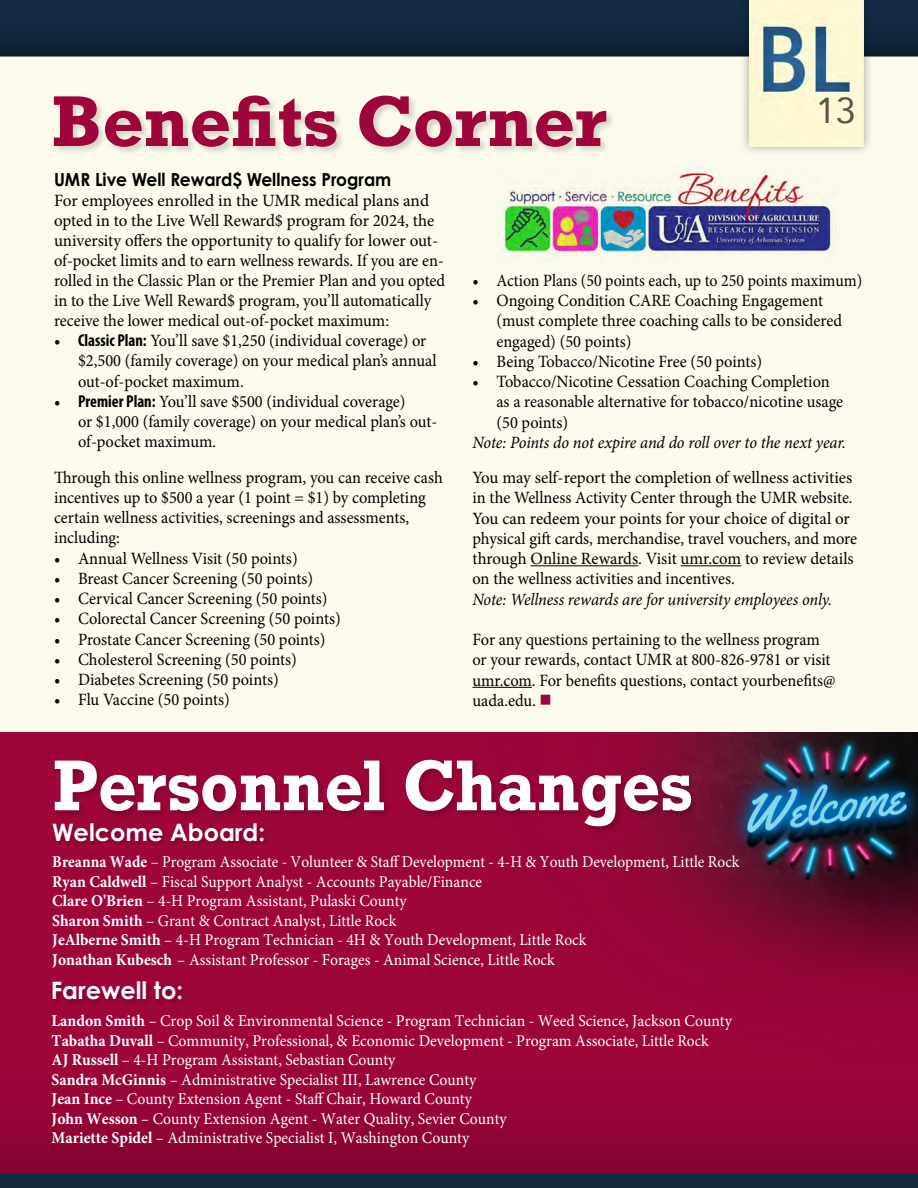
<style>
.page{position:relative;width:918px;height:1188px;background:#fbfaed}
.page>*{position:absolute;margin:0;border:0;box-sizing:border-box;transform-origin:0 0}
.t1{font:700 67.5px "Rockwell";color:#fff;scale:.93 1}
.t2{font:700 67.35px "Rockwell";color:#9d053b}
.t3{font:36px "Avenir";color:#5e514e}
.t4{font:700 24px "Century Gothic Pro";color:#fff}
.t5{font:700 18px "Century Gothic Pro";color:#000;scale:.95 1}
.t6{font:17.25px/20.2px "Minion Pro";color:#000;scale:.95 1}
.t7{font:17.25px/20.1px "Minion Pro";color:#000}
.t8{font:italic 17.25px "Minion Pro";letter-spacing:-.01em;color:#000;scale:.95 1}
.t9{font:16.5px/19.5px "Minion Pro";color:#fff;scale:.93 1}
.s1{font-family:"Myriad Pro";font-weight:700;font-stretch:condensed}
.s2{color:#9d053b}
.s3{font-weight:700}
</style>
<div class="page">
<div style="left:0;top:732px;width:918px;height:442px;background:#9d053b"></div>
<div style="left:0;top:0;width:918px;height:56px;background:linear-gradient(to bottom,#132f49,#0d2032)"></div>
<svg style="left:0;top:1123px;width:918px;height:51px"></svg>
<div style="left:0;top:1174px;width:918px;height:14px;background:#132c3d"></div>
<img style="left:628px;top:732px;width:290px;height:257px">
<div style="left:52px;top:822px;width:218px;height:25px;background:#910436"></div>
<div style="left:52px;top:980px;width:135px;height:26px;background:#000;opacity:.2"></div>
<div style="left:53px;top:758px;width:646px;height:77px;background:#000;opacity:.2"></div>
<div style="left:52px;top:94px;width:563px;height:62px;background:#000;opacity:.15"></div>
<hr style="left:531px;top:565px;width:107px;height:1px;background:#000">
<hr style="left:681px;top:565px;width:60px;height:1px;background:#000">
<hr style="left:472px;top:687px;width:60px;height:1px;background:#000">
<img style="left:499px;top:169px;width:334px;height:93px">
<div style="left:739px;top:0;width:135px;height:157px;background:#000;opacity:.35"></div>
<img style="left:749px;top:0;width:115px;height:147px">
<h2 class="t2" style="left:51px;top:78px;width:558px">Benefits Corner</h2>
<p class="t5" style="left:54px;top:168px;width:357px">UMR Live Well Reward$ Wellness Program</p>
<p class="t7" style="left:54px;top:190px;width:393px">For employees enrolled in the UMR medical plans and opted in to the Live Well Reward$ program for 2024, the university offers the opportunity to qualify for lower out&shy;of-pocket limits and to earn wellness rewards. If you are en&shy;rolled in the Classic Plan or the Premier Plan and you opted in to the Live Well Reward$ program, you’ll automatically receive the lower medical out-of-pocket maximum:</p>
<p class="t6" style="left:78px;top:330px;width:379px;text-indent:-24px">• <span class="s1">Classic Plan:</span> You’ll save $1,250 (individual coverage) or $2,500 (family coverage) on your medical plan’s annual out-of-pocket maximum.</p>
<p class="t6" style="left:78px;top:391px;width:380px;text-indent:-24px">• <span class="s1">Premier Plan:</span> You’ll save $500 (individual coverage)<br>or $1,000 (family coverage) on your medical plan’s out&shy;of-pocket maximum.</p>
<p class="t6" style="left:54px;top:467px;width:411px">Through this online wellness program, you can receive cash incentives up to $500 a year (1 point = $1) by completing certain wellness activities, screenings and assessments, including:</p>
<p class="t6" style="left:54px;top:548px;width:258px">• Annual Wellness Visit (50 points)</p>
<p class="t6" style="left:54px;top:568px;width:274px">• Breast Cancer Screening (50 points)</p>
<p class="t6" style="left:54px;top:588px;width:290px">• Cervical Cancer Screening (50 points)</p>
<p class="t6" style="left:54px;top:609px;width:303px">• Colorectal Cancer Screening (50 points)</p>
<p class="t6" style="left:54px;top:629px;width:287px">• Prostate Cancer Screening (50 points)</p>
<p class="t6" style="left:54px;top:649px;width:257px">• Cholesterol Screening (50 points)</p>
<p class="t6" style="left:54px;top:669px;width:238px">• Diabetes Screening (50 points)</p>
<p class="t6" style="left:54px;top:690px;width:186px">• Flu Vaccine (50 points)</p>
<h3 class="t3" style="left:816px;top:82px;width:42px">13</h3>
<p class="t6" style="left:472px;top:270px;width:412px">• Action Plans (50 points each, up to 250 points maximum)</p>
<p class="t6" style="left:497px;top:291px;width:365px;text-indent:-24px">• Ongoing Condition CARE Coaching Engagement (must complete three coaching calls to be considered engaged) (50 points)</p>
<p class="t6" style="left:472px;top:351px;width:306px">• Being Tobacco/Nicotine Free (50 points)</p>
<p class="t6" style="left:497px;top:372px;width:366px;text-indent:-24px">• Tobacco/Nicotine Cessation Coaching Completion as a reasonable alternative for tobacco/nicotine usage (50 points)</p>
<p class="t8" style="left:472px;top:431px;width:395px">Note: Points do not expire and do roll over to the next year.</p>
<p class="t7" style="left:472px;top:468px;width:386px">You may self-report the completion of wellness activities in the Wellness Activity Center through the UMR website.<br>You can redeem your points for your choice of digital or physical gift cards, merchandise, travel vouchers, and more through Online Rewards. Visit umr.com to review details on the wellness activities and incentives.</p>
<p class="t8" style="left:473px;top:587px;width:380px">Note: Wellness rewards are for university employees only.</p>
<p class="t6" style="left:473px;top:630px;width:384px">For any questions pertaining to the wellness program or your rewards, contact UMR at 800-826-9781 or visit umr.com. For benefits questions, contact yourbenefits@ uada.edu. <span class="s2">■</span></p>
<h1 class="t1" style="left:53px;top:742px;width:690px">Personnel Changes</h1>
<p class="t9" style="left:52px;top:852px;width:740px"><span class="s3">Breanna Wade</span> – Program Associate - Volunteer &amp; Staff Development - 4-H &amp; Youth Development, Little Rock <span class="s3">Ryan Caldwell</span> – Fiscal Support Analyst - Accounts Payable/Finance<br><span class="s3">Clare O'Brien</span> – 4-H Program Assistant, Pulaski County<br><span class="s3">Sharon Smith</span> – Grant &amp; Contract Analyst , Little Rock<br><span class="s3">JeAlberne Smith</span> – 4-H Program Technician - 4H &amp; Youth Development, Little Rock<br><span class="s3">Jonathan Kubesch</span> – Assistant Professor - Forages - Animal Science, Little Rock</p>
<h3 class="t4" style="left:52px;top:817px;width:215px">Welcome Aboard:</h3>
<h3 class="t4" style="left:51px;top:976px;width:134px">Farewell to:</h3>
<p class="t9" style="left:52px;top:1011px;width:733px"><span class="s3">Landon Smith</span> – Crop Soil &amp; Environmental Science - Program Technician - Weed Science, Jackson County <span class="s3">Tabatha Duvall</span> – Community, Professional, &amp; Economic Development - Program Associate, Little Rock<br><span class="s3">AJ Russell</span> – 4-H Program Assistant, Sebastian County<br><span class="s3">Sandra McGinnis</span> – Administrative Specialist III, Lawrence County<br><span class="s3">Jean Ince</span> – County Extension Agent - Staff Chair, Howard County<br><span class="s3">John Wesson</span> – County Extension Agent - Water Quality, Sevier County<br><span class="s3">Mariette Spidel</span> – Administrative Specialist I, Washington County</p>
</div>
